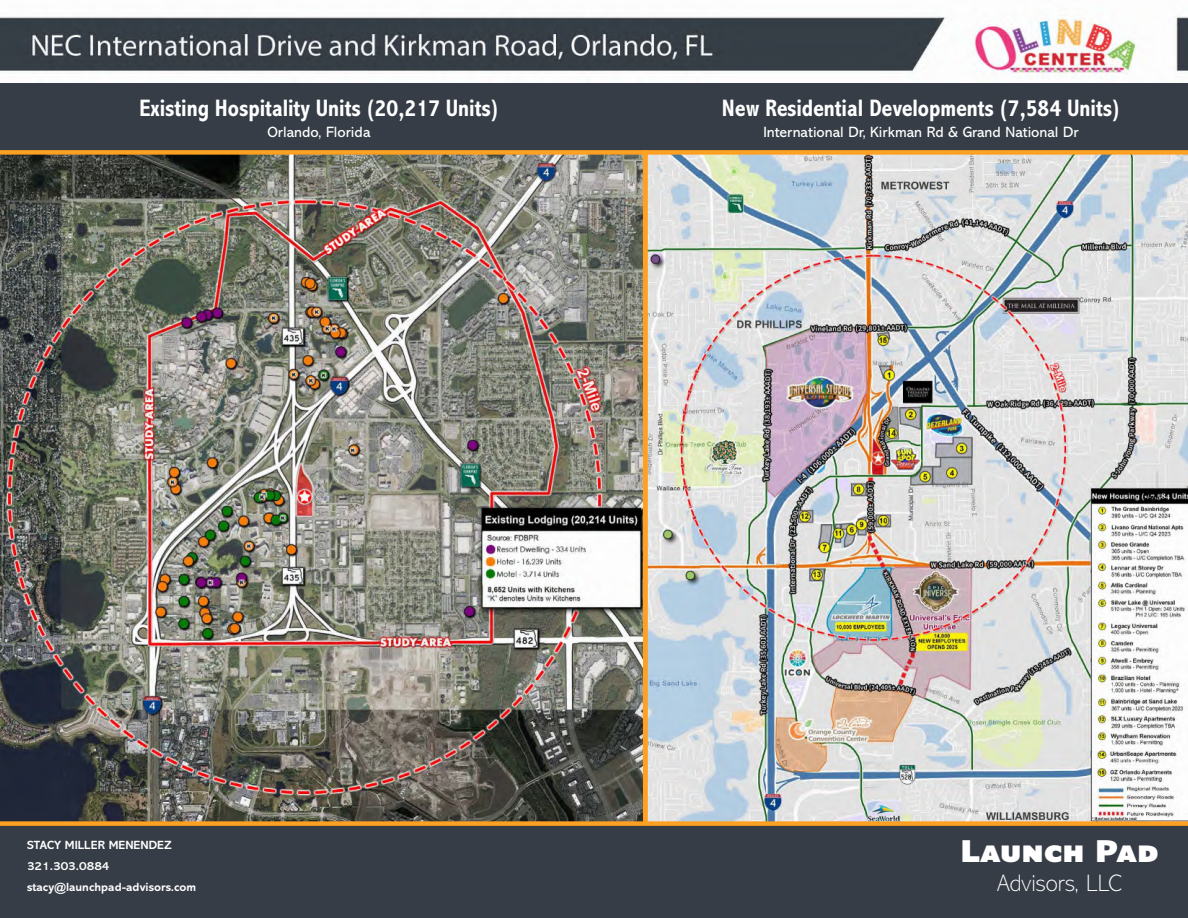
<style>
.page{position:relative;width:1188px;height:918px;background:#fff}
.page>*{position:absolute;margin:0;border:0;box-sizing:border-box;transform-origin:0 0}
.t1{font:900 30px "Verdana Pro";color:#fff}
.t2{font:700 condensed 24px "Abadi MT Pro";color:#fff}
.t3{font:200 24px "Abadi MT Pro";color:#fff}
.t4{font:15px "Abadi MT Pro";color:#fff}
.t5{font:700 12px/21px "Abadi MT Pro";color:#fff}
</style>
<div class="page">
<div style="left:0;top:0;width:1188px;height:837px;background:#363d46"></div>
<img style="left:647px;top:150px;width:541px;height:671px">
<img style="left:0;top:150px;width:647px;height:671px">
<img style="left:0;top:0;width:1188px;height:82px">
<div style="left:0;top:821px;width:1188px;height:97px;background:#363d46"></div>
<p class="t2" style="left:139px;top:95px;width:361px">Existing Hospitality Units (20,217 Units)</p>
<p class="t4" style="left:267px;top:124px;width:104px">Orlando, Florida</p>
<p class="t2" style="left:722px;top:95px;width:400px">New Residential Developments (7,584 Units)</p>
<p class="t4" style="left:763px;top:124px;width:317px">International Dr, Kirkman Rd &amp; Grand National Dr</p>
<p class="t5" style="left:27px;top:835px;width:171px">STACY MILLER MENENDEZ<br>321.303.0884 stacy@launchpad-advisors.com</p>
<p class="t1" style="left:960px;top:831px;width:200px">Launch Pad</p>
<p class="t3" style="left:997px;top:870px;width:126px">Advisors, LLC</p>
</div>
